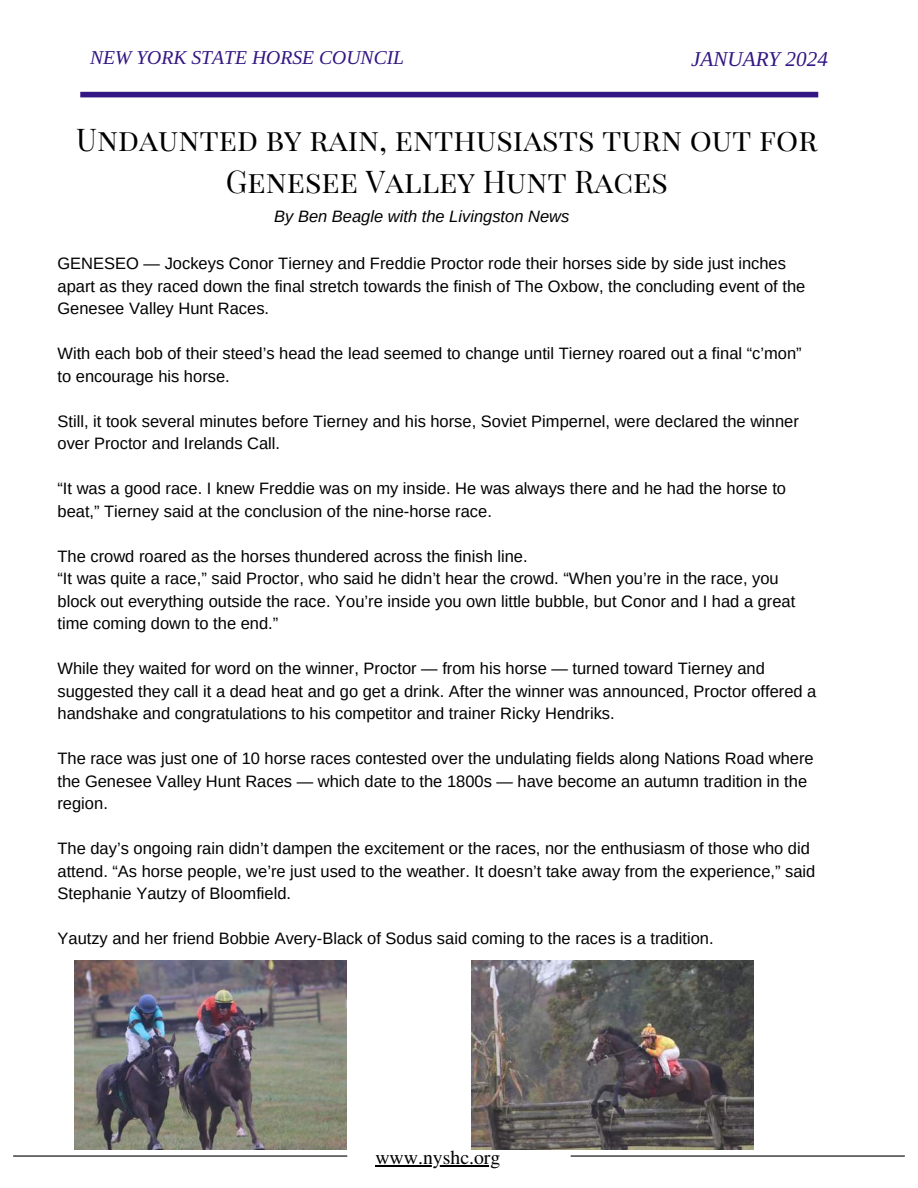
<style>
.page{position:relative;width:918px;height:1188px;background:#fff}
.page>*{position:absolute;margin:0;border:0;box-sizing:border-box;transform-origin:0 0}
.t1{font:30.75px/42.8px "Playfair Display SC";color:#000;text-align:center}
.t2{font:italic 21.15px "Libra Serif Modern";color:#331684}
.t3{font:19.8px "Te X Gyre Termes";color:#000}
.t4{font:italic 19.65px "Libra Serif Modern";color:#331684}
.t5{font:16.5px/22.5px "Arimo";color:#000}
.t6{font:italic 16.5px "Arimo";color:#000}
</style>
<div class="page">
<hr style="left:13px;top:1155px;width:334px;height:2px;background:#000">
<hr style="left:571px;top:1155px;width:334px;height:2px;background:#000">
<div style="left:80px;top:92px;width:738px;height:5px;background:#331684"></div>
<img style="left:75px;top:960px;width:272px;height:189px">
<img style="left:471px;top:960px;width:282px;height:189px">
<hr style="left:375px;top:1165px;width:125px;height:1px;background:#000">
<p class="t4" style="left:90px;top:46px;width:316px">NEW YORK STATE HORSE COUNCIL</p>
<p class="t2" style="left:691px;top:47px;width:138px">JANUARY 2024</p>
<h1 class="t1" style="left:76px;top:116px;width:743px">Undaunted by rain, enthusiasts turn out for<br>Genesee Valley Hunt Races</h1>
<p class="t6" style="left:274px;top:207px;width:297px">By Ben Beagle with the Livingston News</p>
<p class="t5" style="left:58px;top:252px;width:749px">GENESEO — Jockeys Conor Tierney and Freddie Proctor rode their horses side by side just inches apart as they raced down the final stretch towards the finish of The Oxbow, the concluding event of the<br>Genesee Valley Hunt Races.</p>
<p class="t5" style="left:58px;top:342px;width:746px">With each bob of their steed’s head the lead seemed to change until Tierney roared out a final “c’mon” to encourage his horse.</p>
<p class="t5" style="left:58px;top:410px;width:743px">Still, it took several minutes before Tierney and his horse, Soviet Pimpernel, were declared the winner over Proctor and Irelands Call.</p>
<p class="t5" style="left:58px;top:477px;width:730px">“It was a good race. I knew Freddie was on my inside. He was always there and he had the horse to beat,” Tierney said at the conclusion of the nine-horse race.</p>
<p class="t5" style="left:58px;top:545px;width:739px">The crowd roared as the horses thundered across the finish line.<br>“It was quite a race,” said Proctor, who said he didn’t hear the crowd. “When you’re in the race, you block out everything outside the race. You’re inside you own little bubble, but Conor and I had a great time coming down to the end.”</p>
<p class="t5" style="left:58px;top:657px;width:760px">While they waited for word on the winner, Proctor — from his horse — turned toward Tierney and suggested they call it a dead heat and go get a drink. After the winner was announced, Proctor offered a handshake and congratulations to his competitor and trainer Ricky Hendriks.</p>
<p class="t5" style="left:58px;top:747px;width:758px">The race was just one of 10 horse races contested over the undulating fields along Nations Road where the Genesee Valley Hunt Races — which date to the 1800s — have become an autumn tradition in the region.</p>
<p class="t5" style="left:58px;top:837px;width:759px">The day’s ongoing rain didn’t dampen the excitement or the races, nor the enthusiasm of those who did attend. “As horse people, we’re just used to the weather. It doesn’t take away from the experience,” said<br>Stephanie Yautzy of Bloomfield.</p>
<p class="t5" style="left:58px;top:927px;width:658px">Yautzy and her friend Bobbie Avery-Black of Sodus said coming to the races is a tradition.</p>
<p class="t3" style="left:375px;top:1143px;width:127px">www.nyshc.org</p>
</div>
